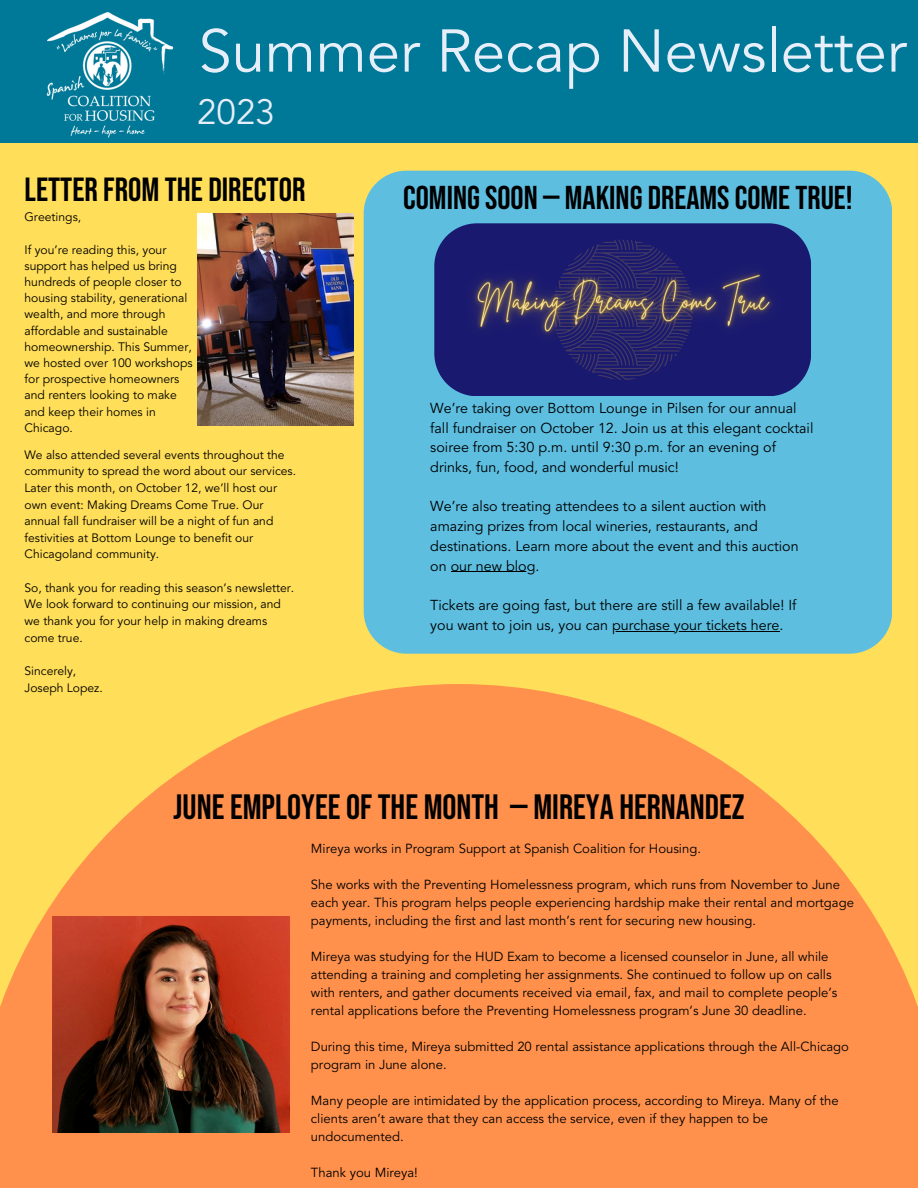
<style>
.page{position:relative;width:918px;height:1188px;background:#fff}
.page>*{position:absolute;margin:0;border:0;box-sizing:border-box;transform-origin:0 0}
.t1{font:59.7px "Avenir";color:#e6eef9}
.t2{font:35.1px "Bebas Neue";color:#000}
.t3{font:34.95px "Avenir";color:#e6eef9}
.t4{font:33.3px "Bebas Neue";color:#000}
.t5{font:32.85px "Bebas Neue";color:#000}
.t6{font:14.25px/19.6px "Avenir";color:#000}
.t7{font:13.05px/18px "Avenir";color:#000}
.t8{font:12.15px/16.2px "Avenir";color:#000}
</style>
<div class="page">
<div style="left:0;top:101px;width:918px;height:986px;background:#ffde59"></div>
<div style="left:0;top:0;width:918px;height:143px;background:#007897"></div>
<img style="left:46px;top:12px;width:128px;height:126px">
<div style="left:364px;top:171px;width:528px;height:483px;background:#5dbee0;border-radius:43px"></div>
<svg style="left:434px;top:223px;width:377px;height:173px;background:#1f2779"></svg>
<img style="left:446px;top:243px;width:358px;height:120px">
<svg style="left:553px;top:240px;width:140px;height:140px;background:#312b69"></svg>
<svg style="left:0;top:684px;width:918px;height:504px;fill:#ff914d"></svg>
<img style="left:53px;top:916px;width:237px;height:216px">
<img style="left:197px;top:213px;width:156px;height:213px">
<hr style="left:451px;top:571px;width:85px;height:1px;background:#000">
<hr style="left:612px;top:631px;width:167px;height:1px;background:#000">
<h2 class="t1" style="left:199px;top:7px;width:710px">Summer Recap Newsletter</h2>
<p class="t3" style="left:197px;top:86px;width:79px">2023</p>
<p class="t4" style="left:25px;top:171px;width:282px">LETTER FROM THE DIRECTOR</p>
<p class="t5" style="left:403px;top:180px;width:451px">COMING SOON — MAKING DREAMS COME TRUE!</p>
<h4 class="t8" style="left:25px;top:209px;width:58px">Greetings,</h4>
<h4 class="t8" style="left:25px;top:242px;width:170px">If you’re reading this, your support has helped us bring hundreds of people closer to housing stability, generational wealth, and more through affordable and sustainable homeownership. This Summer, we hosted over 100 workshops for prospective homeowners and renters looking to make and keep their homes in<br>Chicago.</h4>
<h4 class="t8" style="left:25px;top:446px;width:273px;line-height:16.6px">We also attended several events throughout the community to spread the word about our services.<br>Later this month, on October 12, we’ll host our own event: Making Dreams Come True. Our annual fall fundraiser will be a night of fun and festivities at Bottom Lounge to benefit our Chicagoland community.</h4>
<h4 class="t8" style="left:25px;top:580px;width:271px;line-height:16.6px">So, thank you for reading this season’s newsletter.<br>We look forward to continuing our mission, and we thank you for your help in making dreams come true.</h4>
<h4 class="t8" style="left:25px;top:663px;width:53px">Sincerely,</h4>
<h4 class="t8" style="left:25px;top:680px;width:80px">Joseph Lopez.</h4>
<p class="t6" style="left:430px;top:399px;width:385px">We’re taking over Bottom Lounge in Pilsen for our annual fall fundraiser on October 12. Join us at this elegant cocktail soiree from 5:30 p.m. until 9:30 p.m. for an evening of drinks, fun, food, and wonderful music!</p>
<p class="t6" style="left:430px;top:497px;width:370px">We’re also treating attendees to a silent auction with amazing prizes from local wineries, restaurants, and destinations. Learn more about the event and this auction on our new blog.</p>
<p class="t6" style="left:430px;top:596px;width:368px">Tickets are going fast, but there are still a few available! If you want to join us, you can purchase your tickets here.</p>
<h2 class="t2" style="left:173px;top:788px;width:573px">JUNE EMPLOYEE OF THE MONTH — MIREYA HERNANDEZ</h2>
<p class="t7" style="left:311px;top:840px;width:392px">Mireya works in Program Support at Spanish Coalition for Housing.</p>
<h4 class="t7" style="left:311px;top:876px;width:544px">She works with the Preventing Homelessness program, which runs from November to June each year. This program helps people experiencing hardship make their rental and mortgage payments, including the first and last month’s rent for securing new housing.</h4>
<h4 class="t7" style="left:311px;top:948px;width:528px">Mireya was studying for the HUD Exam to become a licensed counselor in June, all while attending a training and completing her assignments. She continued to follow up on calls with renters, and gather documents received via email, fax, and mail to complete people’s rental applications before the Preventing Homelessness program’s June 30 deadline.</h4>
<h4 class="t7" style="left:311px;top:1038px;width:540px">During this time, Mireya submitted 20 rental assistance applications through the All-Chicago program in June alone.</h4>
<h2 class="t7" style="left:311px;top:1092px;width:529px">Many people are intimidated by the application process, according to Mireya. Many of the clients aren’t aware that they can access the service, even if they happen to be undocumented.</h2>
<p class="t7" style="left:311px;top:1164px;width:108px">Thank you Mireya!</p>
</div>
